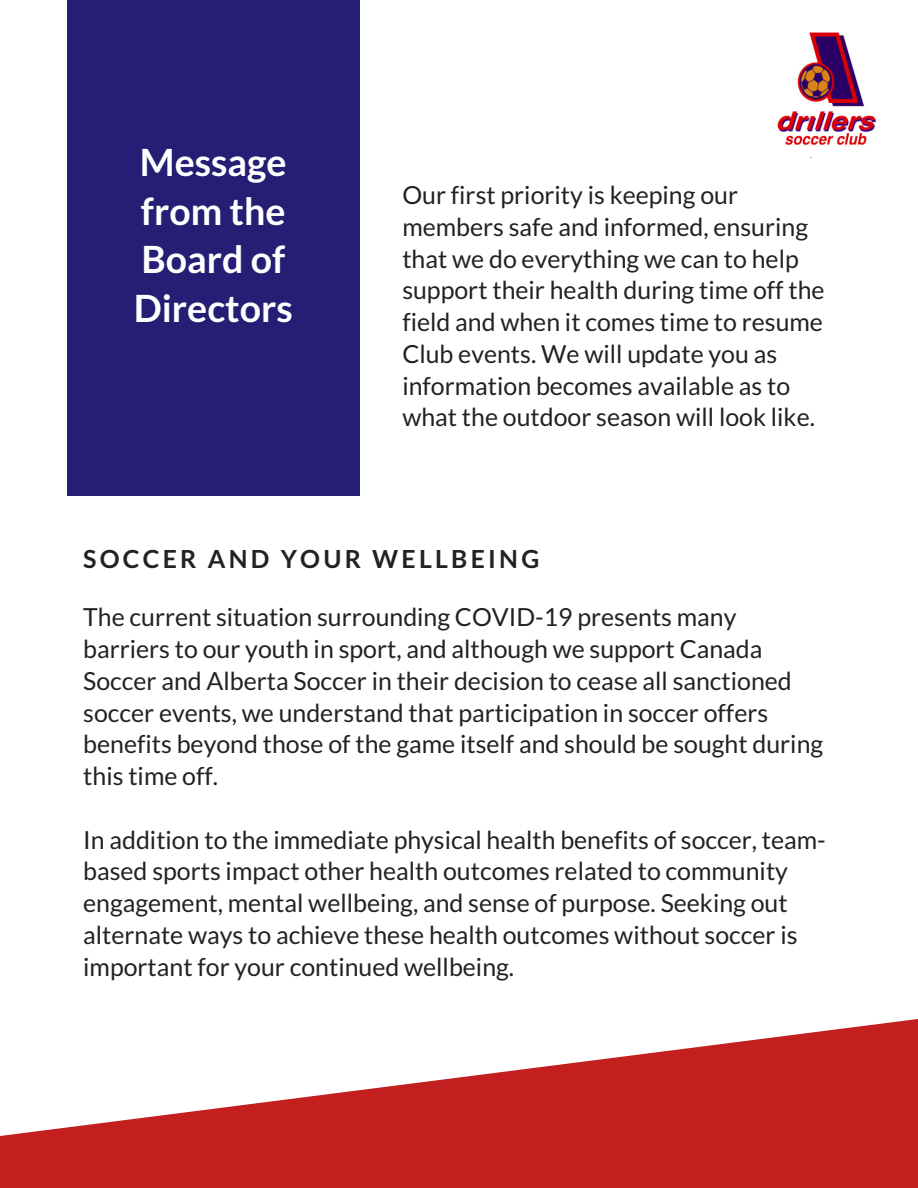
<style>
.page{position:relative;width:918px;height:1188px;background:#fff}
.page>*{position:absolute;margin:0;border:0;box-sizing:border-box;transform-origin:0 0}
.t1{font:700 37.5px/48.8px "Lato";color:#fff}
.t2{font:24.9px/31.8px "Lato";color:#222}
.t3{font:700 24.9px "Lato";letter-spacing:.13em;color:#222}
</style>
<div class="page">
<div style="left:67px;top:0;width:293px;height:496px;background:#261e74"></div>
<svg style="left:0;top:1019px;width:918px;height:169px;fill:#c41f1f"></svg>
<img style="left:777px;top:32px;width:100px;height:113px">
<h1 class="t1" style="left:134px;top:137px;width:161px">Message from the<br>Board of<br>Directors</h1>
<p class="t2" style="left:402px;top:179px;width:424px">Our first priority is keeping our members safe and informed, ensuring that we do everything we can to help support their health during time off the field and when it comes time to resume Club events. We will update you as information becomes available as to what the outdoor season will look like.</p>
<p class="t3" style="left:83px;top:543px;width:458px">SOCCER AND YOUR WELLBEING</p>
<p class="t2" style="left:83px;top:601px;width:741px">The current situation surrounding COVID-19 presents many barriers to our youth in sport, and although we support Canada Soccer and Alberta Soccer in their decision to cease all sanctioned soccer events, we understand that participation in soccer offers benefits beyond those of the game itself and should be sought during this time off.</p>
<p class="t2" style="left:83px;top:823px;width:744px">In addition to the immediate physical health benefits of soccer, team&shy;based sports impact other health outcomes related to community engagement, mental wellbeing, and sense of purpose. Seeking out alternate ways to achieve these health outcomes without soccer is important for your continued wellbeing.</p>
</div>
